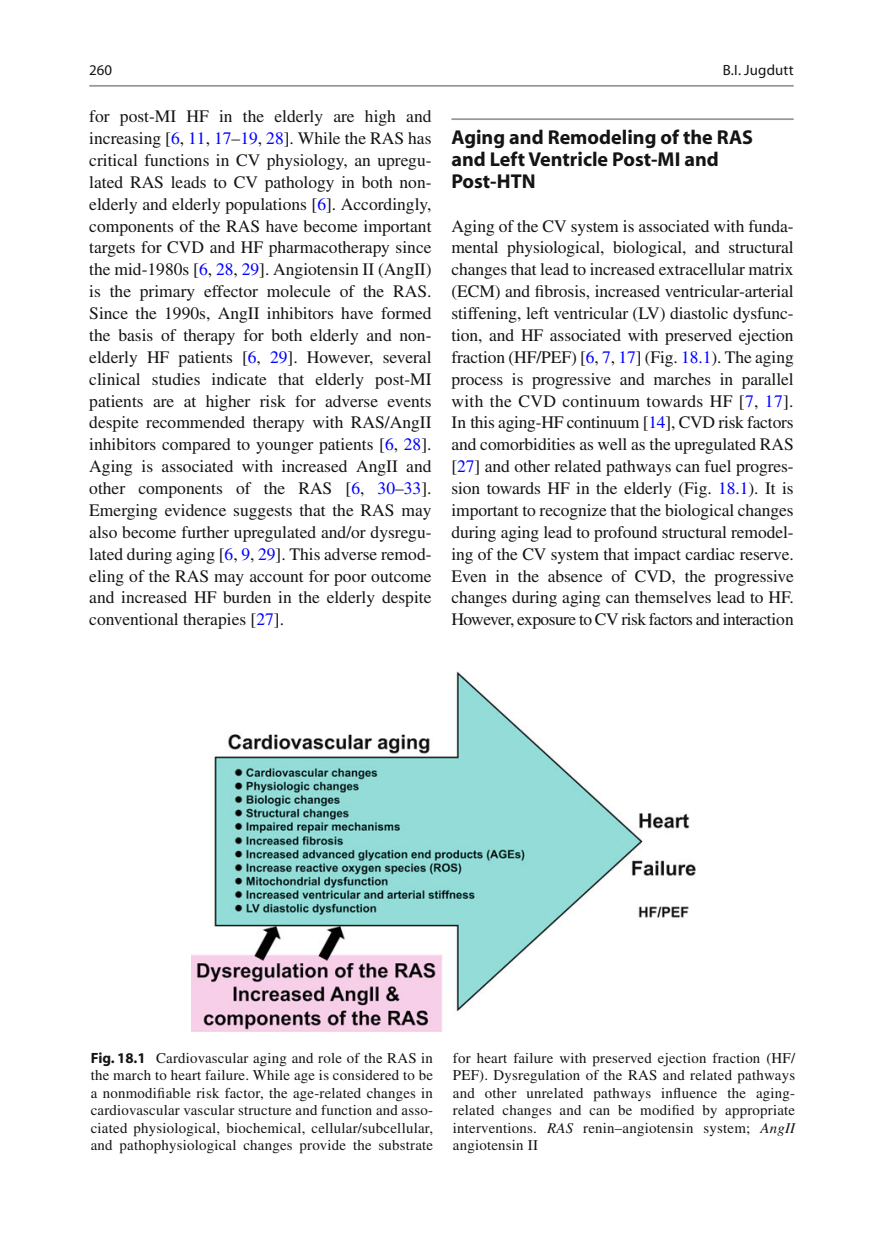
<style>
.page{position:relative;width:883px;height:1260px;background:#fff}
.page>*{position:absolute;margin:0;border:0;box-sizing:border-box;transform-origin:0 0}
.t1{font:700 20.12px/21.9px "Myriad";color:#131413}
.t2{font:17.5px/21.9px "Times";letter-spacing:-.005em;color:#131413;text-align:justify}
.t3{font:14.88px/17.5px "Times";letter-spacing:.015em;color:#131413;text-align:justify}
.t4{font:14.88px "Myriad";letter-spacing:.01em;color:#131413}
.s1{color:#00f}
.s2{font-family:"Myriad";font-weight:700}
.s3{font-style:italic}
</style>
<div class="page">
<hr style="left:451px;top:118px;width:343px;height:2px;background:#989898">
<img style="left:191px;top:671px;width:504px;height:361px">
<hr style="left:89px;top:85px;width:705px;height:2px;background:#989898">
<p class="t4" style="left:89px;top:64px;width:24px">260</p>
<p class="t2" style="left:89px;top:107px;width:344px">for post-MI HF in the elderly are high and increasing [ <span class="s1">6</span> , <span class="s1">11</span> , <span class="s1">17</span> – <span class="s1">19</span> , <span class="s1">28</span> ]. While the RAS has critical functions in CV physiology, an upregu&shy;lated RAS leads to CV pathology in both non&shy;elderly and elderly populations [ <span class="s1">6</span> ]. Accordingly, components of the RAS have become important targets for CVD and HF pharmacotherapy since the mid-1980s [ <span class="s1">6</span> , <span class="s1">28</span> , <span class="s1">29</span> ]. Angiotensin II (AngII) is the primary effector molecule of the RAS.<br>Since the 1990s, AngII inhibitors have formed the basis of therapy for both elderly and non&shy;elderly HF patients [ <span class="s1">6</span> , <span class="s1">29</span> ]. However, several clinical studies indicate that elderly post-MI patients are at higher risk for adverse events despite recommended therapy with RAS/AngII inhibitors compared to younger patients [ <span class="s1">6</span> , <span class="s1">28</span> ].<br>Aging is associated with increased AngII and other components of the RAS [ <span class="s1">6</span> , <span class="s1">30</span> – <span class="s1">33</span> ].<br>Emerging evidence suggests that the RAS may also become further upregulated and/or dysregu&shy;lated during aging [ <span class="s1">6</span> , <span class="s1">9</span> , <span class="s1">29</span> ]. This adverse remod&shy;eling of the RAS may account for poor outcome and increased HF burden in the elderly despite conventional therapies [ <span class="s1">27</span> ].</p>
<p class="t4" style="left:723px;top:64px;width:73px">B.I. Jugdutt</p>
<p class="t1" style="left:451px;top:128px;width:303px">Aging and Remodeling of the RAS and Left Ventricle Post-MI and<br>Post-HTN</p>
<p class="t2" style="left:451px;top:216px;width:344px">Aging of the CV system is associated with funda&shy;mental physiological, biological, and structural changes that lead to increased extracellular matrix (ECM) and fibrosis, increased ventricular- arterial stiffening, left ventricular (LV) diastolic dysfunc&shy;tion, and HF associated with preserved ejection fraction (HF/PEF) [ <span class="s1">6</span> , <span class="s1">7</span> , <span class="s1">17</span> ] (Fig. <span class="s1">18.1</span> ). The aging process is progressive and marches in parallel with the CVD continuum towards HF [ <span class="s1">7</span> , <span class="s1">17</span> ].<br>In this aging-HF continuum [ <span class="s1">14</span> ], CVD risk factors and comorbidities as well as the upregulated RAS [ <span class="s1">27</span> ] and other related pathways can fuel progres&shy;sion towards HF in the elderly (Fig. <span class="s1">18.1</span> ). It is important to recognize that the biological changes during aging lead to profound structural remodel&shy;ing of the CV system that impact cardiac reserve.<br>Even in the absence of CVD, the progressive changes during aging can themselves lead to HF.<br>However, exposure to CV risk factors and interaction</p>
<p class="t3" style="left:91px;top:1051px;width:344px"><span class="s2">Fig. 18.1</span> Cardiovascular aging and role of the RAS in the march to heart failure. While age is considered to be a nonmodifiable risk factor, the age-related changes in cardiovascular vascular structure and function and asso&shy;ciated physiological, biochemical, cellular/subcellular, and pathophysiological changes provide the substrate</p>
<p class="t3" style="left:453px;top:1051px;width:344px">for heart failure with preserved ejection fraction (HF/ PEF). Dysregulation of the RAS and related pathways and other unrelated pathways influence the aging&shy;related changes and can be modified by appropriate interventions. <span class="s3">RAS</span> renin–angiotensin system; <span class="s3">AngII </span>angiotensin II</p>
</div>
